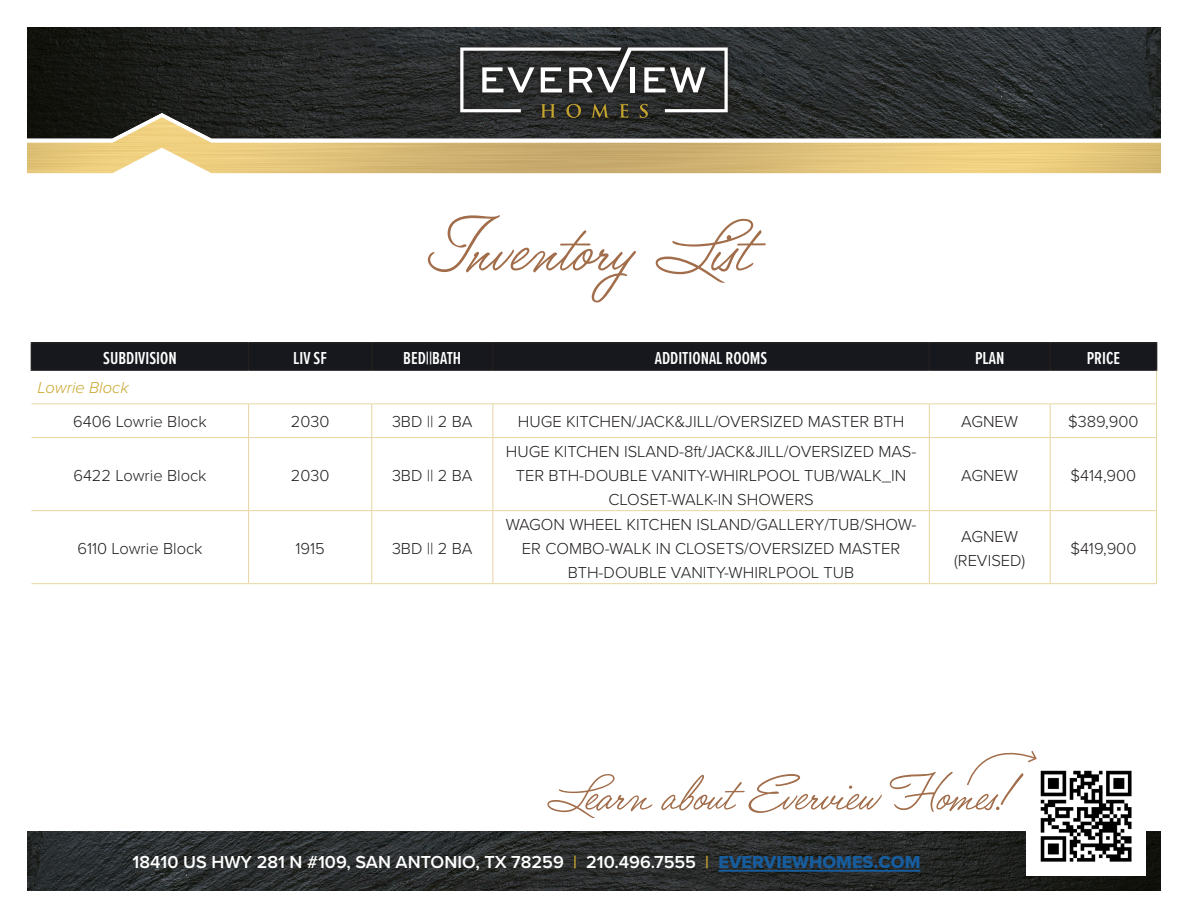
<style>
.page{position:relative;width:1188px;height:918px;background:#fff}
.page>*{position:absolute;margin:0;border:0;box-sizing:border-box;transform-origin:0 0}
.Body_Copy{font:78.45px "Filmotype La Crosse";letter-spacing:-.005em;color:#a16d4a}
.Body_Copy-2{font:54px "Filmotype La Crosse";color:#a16d4a}
.t1{font:600 18px "Proxima Nova";color:#fff}
.t2{font:600 18px "Proxima Nova Ex Cn";color:#fff}
.Body_Copy-3{font:300 16.5px/24px "Proxima Nova";color:#231f20;text-align:center}
.Body_Copy-4{font:italic 300 16.5px "Proxima Nova";color:#c9a72d}
.s1{color:#c9a72d}
.s2{font-family:"Proxima Nova Extrabld";font-weight:400;color:#175d9e}
</style>
<div class="page">
<img style="left:27px;top:27px;width:1134px;height:90px">
<img style="left:27px;top:832px;width:1134px;height:59px">
<img style="left:27px;top:117px;width:1134px;height:56px">
<div style="left:454px;top:42px;width:280px;height:82px;background:#231f20;opacity:.75"></div>
<svg style="left:460px;top:47px;width:268px;height:71px;background:#545553"></svg>
<hr style="left:31px;top:342px;width:218px;height:2px;background:#231f20">
<hr style="left:249px;top:342px;width:123px;height:2px;background:#231f20">
<hr style="left:372px;top:342px;width:121px;height:2px;background:#231f20">
<hr style="left:493px;top:342px;width:436px;height:2px;background:#231f20">
<hr style="left:929px;top:342px;width:121px;height:2px;background:#231f20">
<hr style="left:1050px;top:342px;width:107px;height:2px;background:#231f20">
<div style="left:31px;top:343px;width:1126px;height:26px;background:#16181d"></div>
<hr style="left:31px;top:369px;width:218px;height:2px;background:#231f20">
<hr style="left:249px;top:369px;width:123px;height:2px;background:#231f20">
<hr style="left:372px;top:369px;width:121px;height:2px;background:#231f20">
<hr style="left:493px;top:369px;width:436px;height:2px;background:#231f20">
<hr style="left:929px;top:369px;width:121px;height:2px;background:#231f20">
<hr style="left:1050px;top:369px;width:107px;height:2px;background:#231f20">
<hr style="left:1156px;top:371px;width:1px;height:32px;background:#e7d5a3">
<hr style="left:248px;top:404px;width:1px;height:33px;background:#e7d5a3">
<hr style="left:371px;top:404px;width:1px;height:33px;background:#e7d5a3">
<hr style="left:493px;top:404px;width:1px;height:33px;background:#e7d5a3">
<hr style="left:929px;top:404px;width:1px;height:33px;background:#e7d5a3">
<hr style="left:1050px;top:404px;width:1px;height:33px;background:#e7d5a3">
<hr style="left:1156px;top:404px;width:1px;height:33px;background:#e7d5a3">
<hr style="left:248px;top:438px;width:1px;height:72px;background:#e7d5a3">
<hr style="left:371px;top:438px;width:1px;height:72px;background:#e7d5a3">
<hr style="left:493px;top:438px;width:1px;height:72px;background:#e7d5a3">
<hr style="left:929px;top:438px;width:1px;height:72px;background:#e7d5a3">
<hr style="left:1050px;top:438px;width:1px;height:72px;background:#e7d5a3">
<hr style="left:1156px;top:438px;width:1px;height:72px;background:#e7d5a3">
<hr style="left:248px;top:511px;width:1px;height:72px;background:#e7d5a3">
<hr style="left:371px;top:511px;width:1px;height:72px;background:#e7d5a3">
<hr style="left:493px;top:511px;width:1px;height:72px;background:#e7d5a3">
<hr style="left:929px;top:511px;width:1px;height:72px;background:#e7d5a3">
<hr style="left:1050px;top:511px;width:1px;height:72px;background:#e7d5a3">
<hr style="left:1156px;top:511px;width:1px;height:72px;background:#e7d5a3">
<hr style="left:31px;top:437px;width:218px;height:1px;background:#e7d5a3">
<hr style="left:249px;top:437px;width:123px;height:1px;background:#e7d5a3">
<hr style="left:372px;top:437px;width:121px;height:1px;background:#e7d5a3">
<hr style="left:493px;top:437px;width:436px;height:1px;background:#e7d5a3">
<hr style="left:929px;top:437px;width:121px;height:1px;background:#e7d5a3">
<hr style="left:1050px;top:437px;width:107px;height:1px;background:#e7d5a3">
<hr style="left:31px;top:510px;width:218px;height:1px;background:#e7d5a3">
<hr style="left:249px;top:510px;width:123px;height:1px;background:#e7d5a3">
<hr style="left:372px;top:510px;width:121px;height:1px;background:#e7d5a3">
<hr style="left:493px;top:510px;width:436px;height:1px;background:#e7d5a3">
<hr style="left:929px;top:510px;width:121px;height:1px;background:#e7d5a3">
<hr style="left:1050px;top:510px;width:107px;height:1px;background:#e7d5a3">
<hr style="left:31px;top:583px;width:218px;height:1px;background:#e7d5a3">
<hr style="left:249px;top:583px;width:123px;height:1px;background:#e7d5a3">
<hr style="left:372px;top:583px;width:121px;height:1px;background:#e7d5a3">
<hr style="left:493px;top:583px;width:436px;height:1px;background:#e7d5a3">
<hr style="left:929px;top:583px;width:121px;height:1px;background:#e7d5a3">
<hr style="left:1050px;top:583px;width:107px;height:1px;background:#e7d5a3">
<hr style="left:31px;top:403px;width:218px;height:1px;background:#e7d5a3">
<hr style="left:249px;top:403px;width:123px;height:1px;background:#e7d5a3">
<hr style="left:372px;top:403px;width:121px;height:1px;background:#e7d5a3">
<hr style="left:493px;top:403px;width:436px;height:1px;background:#e7d5a3">
<hr style="left:929px;top:403px;width:121px;height:1px;background:#e7d5a3">
<hr style="left:1050px;top:403px;width:107px;height:1px;background:#e7d5a3">
<hr style="left:718px;top:870px;width:202px;height:2px;background:#175d9e">
<img style="left:1026px;top:770px;width:120px;height:106px">
<svg style="left:967px;top:751px;width:71px;height:36px"></svg>
<p class="Body_Copy" style="left:427px;top:197px;width:328px">Inventory List</p>
<p class="t2" style="left:103px;top:344px;width:75px">SUBDIVISION</p>
<p class="t2" style="left:293px;top:344px;width:35px">LIV SF</p>
<p class="t2" style="left:403px;top:344px;width:59px">BED||BATH</p>
<p class="t2" style="left:655px;top:344px;width:114px">ADDITIONAL ROOMS</p>
<p class="t2" style="left:975px;top:344px;width:31px">PLAN</p>
<p class="t2" style="left:1087px;top:344px;width:35px">PRICE</p>
<p class="Body_Copy-4" style="left:37px;top:376px;width:93px">Lowrie Block</p>
<p class="Body_Copy-3" style="left:73px;top:409px;width:135px">6406 Lowrie Block</p>
<p class="Body_Copy-3" style="left:291px;top:409px;width:40px">2030</p>
<p class="Body_Copy-3" style="left:392px;top:409px;width:82px">3BD || 2 BA</p>
<p class="Body_Copy-3" style="left:518px;top:409px;width:388px">HUGE KITCHEN/JACK&amp;JILL/OVERSIZED MASTER BTH</p>
<p class="Body_Copy-3" style="left:961px;top:409px;width:58px">AGNEW</p>
<p class="Body_Copy-3" style="left:1068px;top:409px;width:72px">$389,900</p>
<p class="Body_Copy-3" style="left:73px;top:462px;width:135px">6422 Lowrie Block</p>
<p class="Body_Copy-3" style="left:291px;top:462px;width:40px">2030</p>
<p class="Body_Copy-3" style="left:392px;top:462px;width:82px">3BD || 2 BA</p>
<p class="Body_Copy-3" style="left:77px;top:535px;width:127px">6110 Lowrie Block</p>
<p class="Body_Copy-3" style="left:295px;top:535px;width:31px">1915</p>
<p class="Body_Copy-3" style="left:392px;top:535px;width:82px">3BD || 2 BA</p>
<p class="Body_Copy-3" style="left:506px;top:438px;width:412px">HUGE KITCHEN ISLAND-8ft/JACK&amp;JILL/OVERSIZED MAS-<br>TER BTH-DOUBLE VANITY-WHIRLPOOL TUB/WALK_IN<br>CLOSET-WALK-IN SHOWERS</p>
<p class="Body_Copy-3" style="left:506px;top:511px;width:412px">WAGON WHEEL KITCHEN ISLAND/GALLERY/TUB/SHOW-<br>ER COMBO-WALK IN CLOSETS/OVERSIZED MASTER<br>BTH-DOUBLE VANITY-WHIRLPOOL TUB</p>
<p class="Body_Copy-3" style="left:961px;top:462px;width:58px">AGNEW</p>
<p class="Body_Copy-3" style="left:1070px;top:462px;width:67px">$414,900</p>
<p class="Body_Copy-3" style="left:961px;top:523px;width:58px">AGNEW</p>
<p class="Body_Copy-3" style="left:954px;top:547px;width:73px">(REVISED)</p>
<p class="Body_Copy-3" style="left:1070px;top:535px;width:67px">$419,900</p>
<p class="Body_Copy-2" style="left:545px;top:759px;width:466px">Learn about Everview Homes!</p>
<p class="t1" style="left:133px;top:849px;width:789px">18410 US HWY 281 N #109, SAN ANTONIO, TX 78259 <span class="s1">|</span> 210.496.7555 <span class="s1">|</span> <span class="s2">EVERVIEWHOMES.COM</span></p>
</div>
